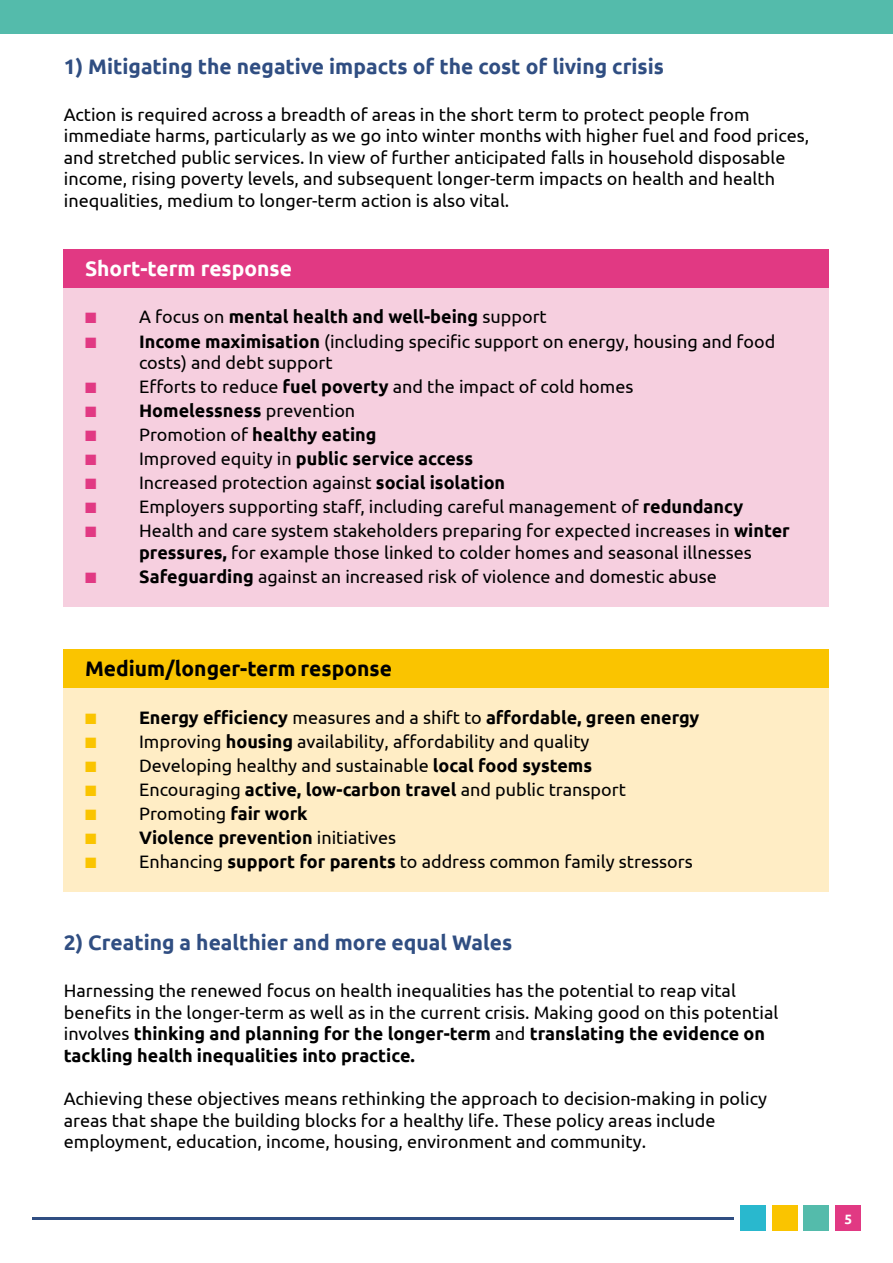
<style>
.page{position:relative;width:893px;height:1263px;background:#fff}
.page>*{position:absolute;margin:0;border:0;box-sizing:border-box;transform-origin:0 0}
.t1{font:700 21px "Ubuntu";color:#304e82}
.t2{font:700 21px "Ubuntu";color:#000}
.t3{font:700 21px "Ubuntu";color:#fff}
.t4{font:18px/21.6px "Ubuntu";color:#000}
.t5{font:700 18px "Ubuntu";color:#000}
.t6{font:700 13.5px "Ubuntu";color:#fff}
.s1{color:#e13983}
.s2{font-weight:400}
.s3{font-weight:700}
.s4{color:#fac400}
</style>
<div class="page">
<div style="left:804px;top:1205px;width:25px;height:26px;background:#54bbab"></div>
<div style="left:836px;top:1205px;width:25px;height:26px;background:#e13983"></div>
<div style="left:772px;top:1205px;width:25px;height:26px;background:#fac400"></div>
<div style="left:740px;top:1205px;width:25px;height:26px;background:#29b8ce"></div>
<hr style="left:32px;top:1217px;width:701px;height:2px;background:#304e82">
<div style="left:0;top:0;width:893px;height:34px;background:#54bbab"></div>
<div style="left:64px;top:687px;width:765px;height:204px;background:#ffedc5"></div>
<div style="left:64px;top:649px;width:765px;height:38px;background:#fac400"></div>
<div style="left:64px;top:288px;width:765px;height:319px;background:#f6cfdf"></div>
<div style="left:64px;top:249px;width:765px;height:39px;background:#e13983"></div>
<p class="t1" style="left:64px;top:53px;width:602px">1) Mitigating the negative impacts of the cost of living crisis</p>
<p class="t4" style="left:64px;top:103px;width:747px">Action is required across a breadth of areas in the short term to protect people from immediate harms, particularly as we go into winter months with higher fuel and food prices, and stretched public services. In view of further anticipated falls in household disposable income, rising poverty levels, and subsequent longer-term impacts on health and health inequalities, medium to longer-term action is also vital.</p>
<p class="t3" style="left:85px;top:255px;width:208px">Short-term response</p>
<p class="t5" style="left:85px;top:306px;width:463px"><span class="s1">■</span> <span class="s2">A focus on</span> mental health and well-being <span class="s2">support</span></p>
<p class="t4" style="left:139px;top:330px;width:638px;text-indent:-54px"><span class="s1">■</span> <span class="s3">Income maximisation</span> (including specific support on energy, housing and food costs) and debt support</p>
<p class="t4" style="left:85px;top:375px;width:550px"><span class="s1">■</span> Efforts to reduce <span class="s3">fuel poverty</span> and the impact of cold homes</p>
<p class="t5" style="left:85px;top:400px;width:272px"><span class="s1">■</span> Homelessness <span class="s2">prevention</span></p>
<p class="t5" style="left:85px;top:424px;width:293px"><span class="s1">■</span> <span class="s2">Promotion of</span> healthy eating</p>
<p class="t5" style="left:85px;top:448px;width:390px"><span class="s1">■</span> <span class="s2">Improved equity in</span> public service access</p>
<p class="t4" style="left:85px;top:471px;width:422px"><span class="s1">■</span> Increased protection against <span class="s3">social isolation</span></p>
<p class="t4" style="left:85px;top:495px;width:660px"><span class="s1">■</span> Employers supporting staff, including careful management of <span class="s3">redundancy</span></p>
<p class="t4" style="left:139px;top:519px;width:652px;text-indent:-54px"><span class="s1">■</span> Health and care system stakeholders preparing for expected increases in <span class="s3">winter pressures,</span> for example those linked to colder homes and seasonal illnesses</p>
<p class="t4" style="left:85px;top:565px;width:633px"><span class="s1">■</span> <span class="s3">Safeguarding</span> against an increased risk of violence and domestic abuse</p>
<p class="t2" style="left:85px;top:656px;width:308px">Medium/longer-term response</p>
<p class="t5" style="left:85px;top:707px;width:616px"><span class="s4">■</span> Energy efficiency <span class="s2">measures and a shift to</span> affordable, green energy</p>
<p class="t4" style="left:85px;top:730px;width:506px"><span class="s4">■</span> Improving <span class="s3">housing</span> availability, affordability and quality</p>
<p class="t4" style="left:85px;top:754px;width:509px"><span class="s4">■</span> Developing healthy and sustainable <span class="s3">local food systems</span></p>
<p class="t4" style="left:85px;top:778px;width:542px"><span class="s4">■</span> Encouraging <span class="s3">active, low-carbon travel</span> and public transport</p>
<p class="t4" style="left:85px;top:802px;width:224px"><span class="s4">■</span> Promoting <span class="s3">fair work</span></p>
<p class="t5" style="left:85px;top:827px;width:313px"><span class="s4">■</span> Violence prevention <span class="s2">initiatives</span></p>
<p class="t4" style="left:85px;top:850px;width:609px"><span class="s4">■</span> Enhancing <span class="s3">support for parents</span> to address common family stressors</p>
<p class="t1" style="left:64px;top:930px;width:450px">2) Creating a healthier and more equal Wales</p>
<p class="t4" style="left:64px;top:979px;width:716px">Harnessing the renewed focus on health inequalities has the potential to reap vital benefits in the longer-term as well as in the current crisis. Making good on this potential involves <span class="s3">thinking and planning for the longer-term</span> and <span class="s3">translating the evidence on tackling health inequalities into practice.</span></p>
<p class="t4" style="left:64px;top:1087px;width:705px">Achieving these objectives means rethinking the approach to decision-making in policy areas that shape the building blocks for a healthy life. These policy areas include employment, education, income, housing, environment and community.</p>
<p class="t6" style="left:844px;top:1210px;width:9px">5</p>
</div>
